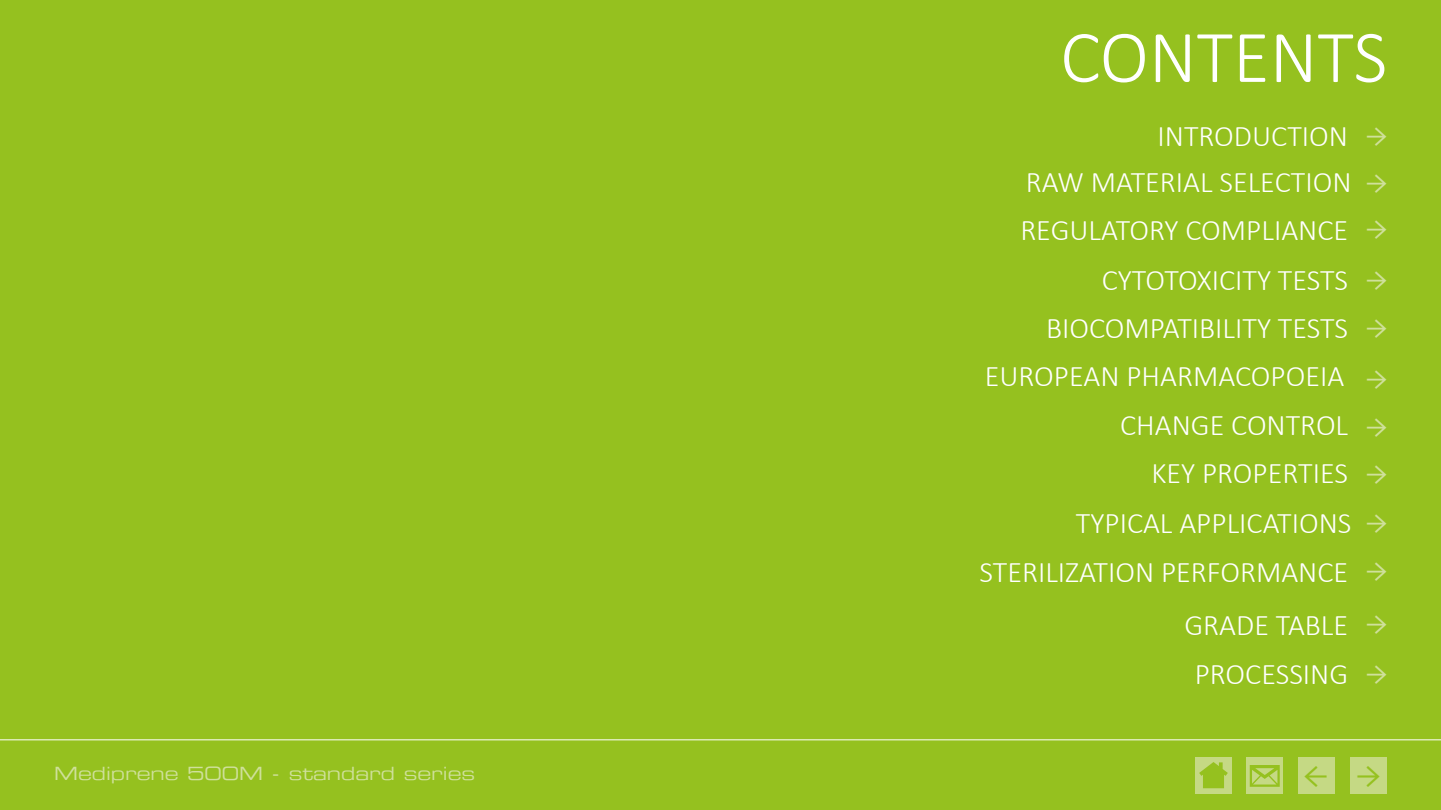
<style>
.page{position:relative;width:1441px;height:810px;background:#fff}
.page>*{position:absolute;margin:0;border:0;box-sizing:border-box;transform-origin:0 0}
.t1{font:300 75px "Calibri";color:#fff}
.t2{font:37.5px "Minion Pro";color:#95c11f}
.t3{font:300 30px "Calibri";color:#fff}
.t4{font:18px "Eurostile Extended Two";color:#cfe09b}
</style>
<div class="page">
<div style="left:0;top:0;width:1440px;height:810px;background:#95c11f"></div>
<div style="left:1297px;top:757px;width:37px;height:37px;background:#c5d984"></div>
<div style="left:1349px;top:757px;width:37px;height:37px;background:#c5d984"></div>
<hr style="left:0;top:739px;width:1440px;height:1px;background:#fff">
<div style="left:1246px;top:757px;width:37px;height:37px;background:#c5d984"></div>
<svg style="left:1249px;top:765px;width:30px;height:22px"></svg>
<div style="left:1195px;top:757px;width:37px;height:37px;background:#c5d984"></div>
<svg style="left:1199px;top:762px;width:28px;height:26px"></svg>
<p class="t4" style="left:54px;top:761px;width:422px">Mediprene 500M - standard series</p>
<h1 class="t1" style="left:1060px;top:10px;width:328px">CONTENTS</h1>
<p class="t3" style="left:1157px;top:118px;width:192px">INTRODUCTION</p>
<p class="t3" style="left:1025px;top:164px;width:327px">RAW MATERIAL SELECTION</p>
<p class="t3" style="left:1020px;top:211px;width:329px">REGULATORY COMPLIANCE</p>
<p class="t3" style="left:1101px;top:262px;width:248px">CYTOTOXICITY TESTS</p>
<p class="t3" style="left:1046px;top:309px;width:303px">BIOCOMPATIBILITY TESTS</p>
<p class="t3" style="left:984px;top:358px;width:361px">EUROPEAN PHARMACOPOEIA</p>
<p class="t3" style="left:1120px;top:406px;width:229px">CHANGE CONTROL</p>
<p class="t3" style="left:1151px;top:455px;width:198px">KEY PROPERTIES</p>
<p class="t3" style="left:1075px;top:504px;width:277px">TYPICAL APPLICATIONS</p>
<p class="t3" style="left:979px;top:554px;width:370px">STERILIZATION PERFORMANCE</p>
<p class="t3" style="left:1184px;top:606px;width:165px">GRADE TABLE</p>
<p class="t3" style="left:1194px;top:656px;width:155px">PROCESSING</p>
<p class="t2" style="left:1303px;top:749px;width:26px">←</p>
</div>
